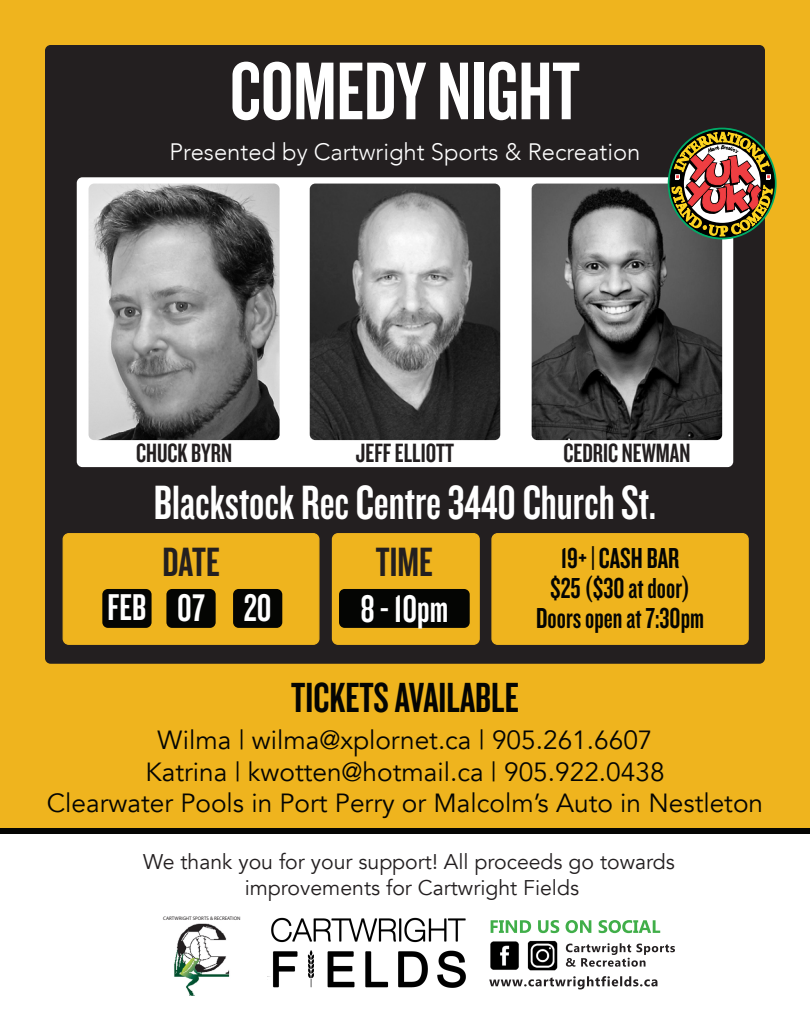
<style>
.page{position:relative;width:810px;height:1035px;background:#fff}
.page>*{position:absolute;margin:0;border:0;box-sizing:border-box;transform-origin:0 0}
.t1{font:85px "Knockout HTF48 Featherweight";color:#fff}
.t2{font:50px "Knockout HTF48 Featherweight";color:#fff}
.t3{font:43.75px "Knockout HTF48 Featherweight";color:#040503}
.t4{font:42.5px "Knockout HTF48 Featherweight";color:#231f20}
.t5{font:40px "Knockout HTF48 Featherweight";color:#fff}
.t6{font:38.75px "Knockout HTF48 Featherweight";color:#fff}
.t7{font:30px "Knockout HTF48 Featherweight";color:#040503}
.t8{font:27.5px "Knockout HTF48 Featherweight";color:#231f20}
.t9{font:26.25px "Avenir";color:#040503}
.t10{font:300 23.75px "Avenir";color:#fff}
.t11{font:21.25px "Avenir";color:#231f20}
.t12{font:5px "Myriad Pro";color:#231f20}
</style>
<div class="page">
<div style="left:0;top:0;width:810px;height:831px;background:#efb41e"></div>
<img style="left:174px;top:923px;width:56px;height:73px">
<svg style="left:491px;top:920px;width:169px;height:13px"></svg>
<img style="left:268px;top:917px;width:198px;height:71px">
<svg style="left:566px;top:943px;width:109px;height:24px"></svg>
<svg style="left:489px;top:976px;width:168px;height:13px"></svg>
<img style="left:490px;top:941px;width:29px;height:29px">
<img style="left:527px;top:940px;width:30px;height:30px">
<div style="left:0;top:829px;width:810px;height:5px;background:#040503"></div>
<div style="left:45px;top:45px;width:720px;height:619px;background:#231f20;border-radius:6px"></div>
<div style="left:77px;top:177px;width:656px;height:290px;background:#fff;border-radius:6px"></div>
<div style="left:332px;top:534px;width:147px;height:110px;background:#efb41e;border-radius:6px"></div>
<div style="left:332px;top:533px;width:148px;height:112px;border:1px solid #efb41e;border-radius:6px"></div>
<div style="left:492px;top:534px;width:256px;height:110px;background:#efb41e;border-radius:6px"></div>
<div style="left:491px;top:533px;width:258px;height:112px;border:1px solid #efb41e;border-radius:6px"></div>
<div style="left:63px;top:534px;width:256px;height:110px;background:#efb41e;border-radius:6px"></div>
<div style="left:63px;top:533px;width:257px;height:112px;border:1px solid #efb41e;border-radius:6px"></div>
<div style="left:102px;top:589px;width:50px;height:39px;background:#040503;border-radius:6px"></div>
<div style="left:166px;top:589px;width:50px;height:39px;background:#040503;border-radius:6px"></div>
<div style="left:339px;top:589px;width:131px;height:39px;background:#040503;border-radius:6px"></div>
<div style="left:233px;top:589px;width:49px;height:39px;background:#040503;border-radius:6px"></div>
<img style="left:89px;top:184px;width:191px;height:256px">
<img style="left:310px;top:184px;width:190px;height:256px">
<img style="left:532px;top:184px;width:190px;height:256px">
<svg style="left:672px;top:128px;width:101px;height:108px"></svg>
<p class="t1" style="left:230px;top:48px;width:352px">COMEDY NIGHT</p>
<p class="t10" style="left:170px;top:138px;width:472px">Presented by Cartwright Sports &amp; Recreation</p>
<p class="t8" style="left:136px;top:439px;width:98px">CHUCK BYRN</p>
<p class="t8" style="left:356px;top:439px;width:100px">JEFF ELLIOTT</p>
<p class="t8" style="left:563px;top:439px;width:128px">CEDRIC NEWMAN</p>
<p class="t2" style="left:154px;top:477px;width:504px">Blackstock Rec Centre 3440 Church St.</p>
<p class="t4" style="left:162px;top:541px;width:59px">DATE</p>
<p class="t4" style="left:376px;top:541px;width:58px">TIME</p>
<p class="t6" style="left:108px;top:588px;width:40px">FEB</p>
<p class="t5" style="left:177px;top:588px;width:29px">07</p>
<p class="t5" style="left:244px;top:588px;width:29px">20</p>
<p class="t5" style="left:360px;top:588px;width:89px">8 - 10pm</p>
<p class="t7" style="left:561px;top:543px;width:120px">19+ | CASH BAR</p>
<p class="t7" style="left:550px;top:573px;width:142px">$25 ($30 at door)</p>
<p class="t7" style="left:536px;top:603px;width:169px">Doors open at 7:30pm</p>
<p class="t3" style="left:291px;top:675px;width:229px">TICKETS AVAILABLE</p>
<p class="t9" style="left:157px;top:724px;width:497px">Wilma | wilma@xplornet.ca | 905.261.6607</p>
<p class="t9" style="left:145px;top:756px;width:521px">Katrina | kwotten@hotmail.ca | 905.922.0438</p>
<p class="t9" style="left:47px;top:787px;width:718px">Clearwater Pools in Port Perry or Malcolm’s Auto in Nestleton</p>
<p class="t11" style="left:143px;top:849px;width:533px">We thank you for your support! All proceeds go towards</p>
<p class="t11" style="left:245px;top:875px;width:336px">improvements for Cartwright Fields</p>
<p class="t12" style="left:163px;top:915px;width:79px">CARTWRIGHT SPORTS &amp; RECREATION</p>
</div>
